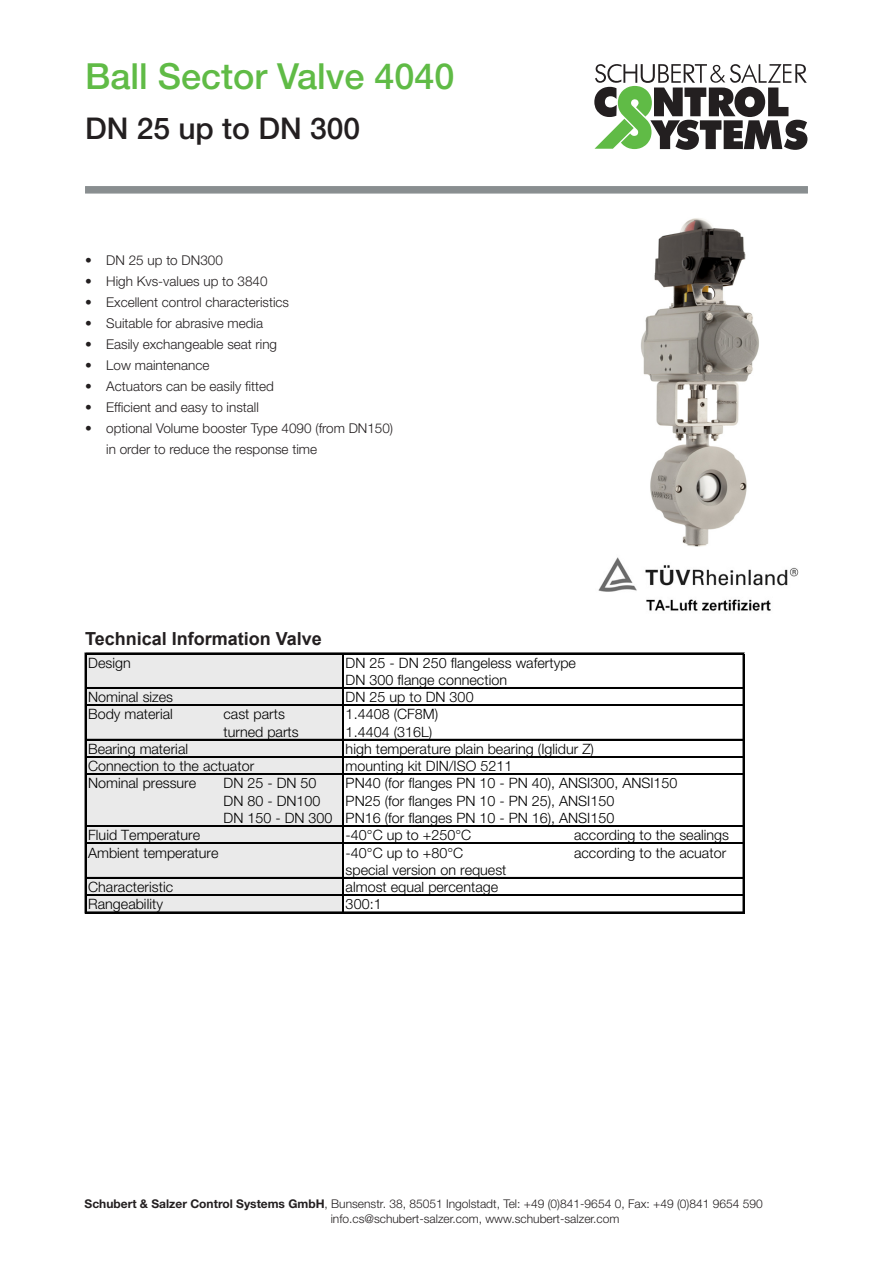
<style>
.page{position:relative;width:893px;height:1263px;background:#fff}
.page>*{position:absolute;margin:0;border:0;box-sizing:border-box;transform-origin:0 0}
.t1{font:500 36px "Helvetica Neue LT Std";color:#60bb46}
.t2{font:500 30px "Helvetica Neue LT Std";color:#231f20}
.Überschrift_1{font:700 18px "Arial";color:#231f20}
.t3{font:300 14.25px/17.2px "Helvetica Neue LT Std";letter-spacing:.005em;color:#000}
.t4{font:300 13.5px/21px "Helvetica Neue LT Std";color:#231f20}
.t5{font:300 12px "Helvetica Neue LT Std";color:#231f20}
.s1{font-weight:700}
</style>
<div class="page">
<div style="left:85px;top:186px;width:723px;height:8px;background:#898e90;border:2px solid #898e90"></div>
<svg style="left:594px;top:64px;width:213px;height:86px"></svg>
<img style="left:641px;top:218px;width:118px;height:329px">
<img style="left:598px;top:557px;width:201px;height:54px">
<div style="left:86px;top:654px;width:257px;height:259px;background:#eaeaea"></div>
<hr style="left:85px;top:653px;width:1px;height:260px;background:#000">
<hr style="left:342px;top:654px;width:2px;height:259px;background:#000">
<hr style="left:743px;top:654px;width:1px;height:259px;background:#000">
<hr style="left:86px;top:653px;width:658px;height:1px;background:#000">
<hr style="left:86px;top:687px;width:658px;height:2px;background:#000">
<hr style="left:86px;top:704px;width:658px;height:1px;background:#000">
<hr style="left:86px;top:705px;width:658px;height:1px;background:#000">
<hr style="left:86px;top:739px;width:658px;height:1px;background:#000">
<hr style="left:86px;top:756px;width:658px;height:2px;background:#000">
<hr style="left:86px;top:773px;width:658px;height:1px;background:#000">
<hr style="left:86px;top:774px;width:658px;height:1px;background:#000">
<hr style="left:86px;top:825px;width:658px;height:1px;background:#000">
<hr style="left:86px;top:826px;width:658px;height:1px;background:#000">
<hr style="left:86px;top:843px;width:658px;height:1px;background:#000">
<hr style="left:86px;top:877px;width:658px;height:1px;background:#000">
<hr style="left:86px;top:894px;width:658px;height:1px;background:#000">
<hr style="left:86px;top:895px;width:658px;height:1px;background:#000">
<hr style="left:86px;top:912px;width:658px;height:1px;background:#000">
<p class="t1" style="left:85px;top:55px;width:371px">Ball Sector Valve 4040</p>
<p class="t2" style="left:85px;top:111px;width:277px">DN 25 up to DN 300</p>
<p class="t4" style="left:85px;top:249px;width:139px">• DN 25 up to DN300</p>
<p class="t4" style="left:85px;top:270px;width:184px">• High Kvs-values up to 3840</p>
<p class="t4" style="left:85px;top:291px;width:206px">• Excellent control characteristics</p>
<p class="t4" style="left:85px;top:312px;width:180px">• Suitable for abrasive media</p>
<p class="t4" style="left:85px;top:333px;width:194px">• Easily exchangeable seat ring</p>
<p class="t4" style="left:85px;top:354px;width:126px">• Low maintenance</p>
<p class="t4" style="left:85px;top:375px;width:190px">• Actuators can be easily fitted</p>
<p class="t4" style="left:85px;top:396px;width:175px">• Efficient and easy to install</p>
<p class="t4" style="left:106px;top:417px;width:288px;text-indent:-21px">• optional Volume booster Type 4090 (from DN150) in order to reduce the response time</p>
<p class="Überschrift_1" style="left:85px;top:626px;width:238px">Technical Information Valve</p>
<p class="t3" style="left:88px;top:654px;width:44px">Design</p>
<p class="t3" style="left:346px;top:654px;width:232px">DN 25 - DN 250 flangeless wafertype<br>DN 300 flange connection</p>
<p class="t3" style="left:88px;top:688px;width:86px">Nominal sizes</p>
<p class="t3" style="left:346px;top:688px;width:129px">DN 25 up to DN 300</p>
<p class="t3" style="left:88px;top:705px;width:86px">Body material</p>
<p class="t3" style="left:223px;top:705px;width:63px">cast parts</p>
<p class="t3" style="left:346px;top:705px;width:94px">1.4408 (CF8M)</p>
<p class="t3" style="left:223px;top:723px;width:77px">turned parts</p>
<p class="t3" style="left:346px;top:723px;width:88px">1.4404 (316L)</p>
<p class="t3" style="left:88px;top:740px;width:101px">Bearing material</p>
<p class="t3" style="left:346px;top:740px;width:250px">high temperature plain bearing (Iglidur Z)</p>
<p class="t3" style="left:88px;top:757px;width:167px">Connection to the actuator</p>
<p class="t3" style="left:346px;top:757px;width:168px">mounting kit DIN/ISO 5211</p>
<p class="t3" style="left:88px;top:774px;width:110px">Nominal pressure</p>
<p class="t3" style="left:223px;top:774px;width:95px">DN 25 - DN 50</p>
<p class="t3" style="left:346px;top:774px;width:333px">PN40 (for flanges PN 10 - PN 40), ANSI300, ANSI150</p>
<p class="t3" style="left:223px;top:792px;width:99px">DN 80 - DN100</p>
<p class="t3" style="left:223px;top:792px;width:392px;text-align:right">PN25 (for flanges PN 10 - PN 25), ANSI150<br>DN 150 - DN 300 PN16 (for flanges PN 10 - PN 16), ANSI150</p>
<p class="t3" style="left:88px;top:826px;width:113px">Fluid Temperature</p>
<p class="t3" style="left:346px;top:826px;width:127px">-40°C up to +250°C</p>
<p class="t3" style="left:574px;top:826px;width:157px">according to the sealings</p>
<p class="t3" style="left:88px;top:843px;width:132px">Ambient temperature</p>
<p class="t3" style="left:346px;top:843px;width:119px">-40°C up to +80°C</p>
<p class="t3" style="left:574px;top:844px;width:154px">according to the acuator</p>
<p class="t3" style="left:346px;top:861px;width:162px">special version on request</p>
<p class="t3" style="left:88px;top:878px;width:86px">Characteristic</p>
<p class="t3" style="left:346px;top:878px;width:154px">almost equal percentage</p>
<p class="t3" style="left:88px;top:895px;width:76px">Rangeability</p>
<p class="t3" style="left:346px;top:895px;width:37px">300:1</p>
<p class="t5" style="left:85px;top:1196px;width:680px"><span class="s1">Schubert &amp; Salzer Control Systems GmbH</span>, Bunsenstr. 38, 85051 Ingolstadt, Tel: +49 (0)841-9654 0, Fax: +49 (0)841 9654 590</p>
<p class="t5" style="left:331px;top:1211px;width:290px">info.cs@schubert-salzer.com, www.schubert-salzer.com</p>
</div>
